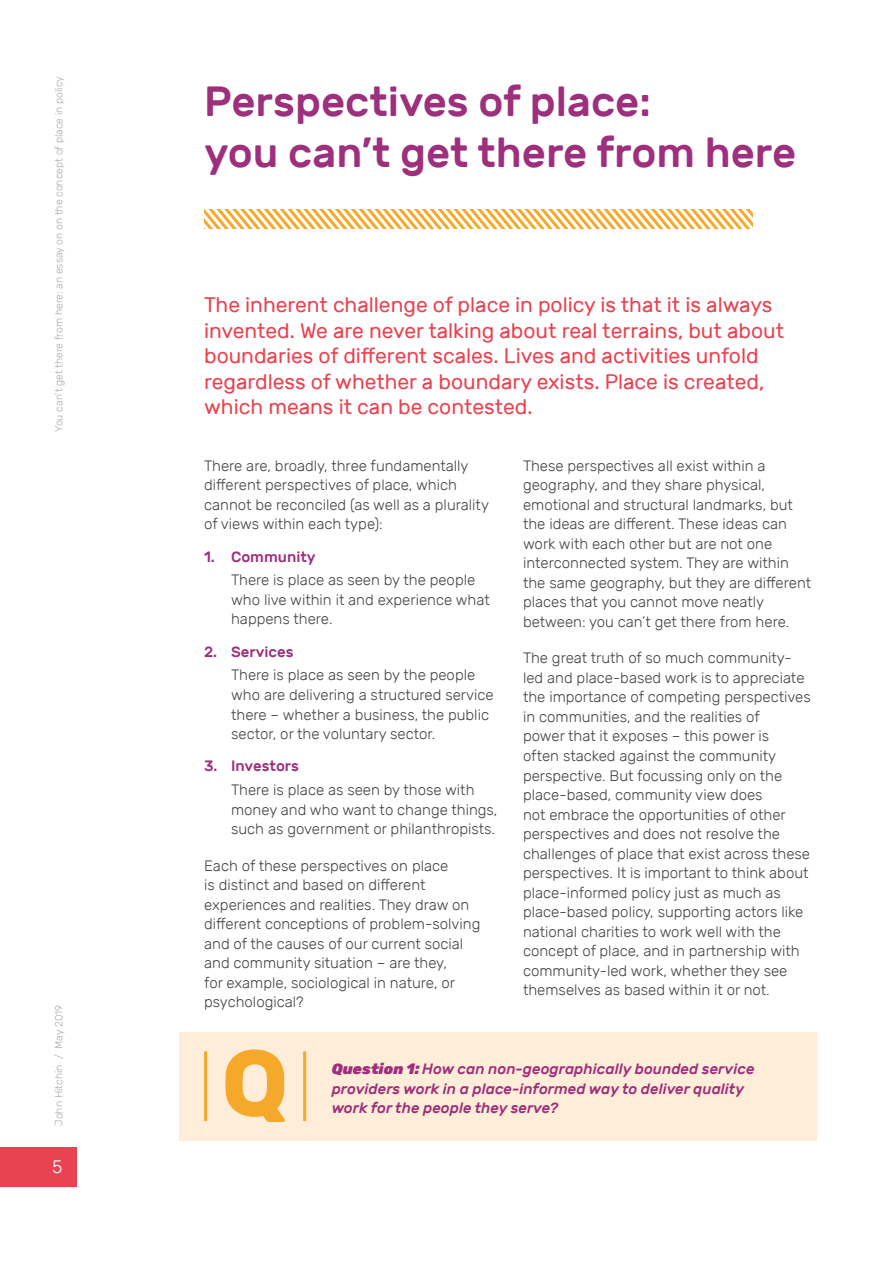
<style>
.page{position:relative;width:893px;height:1263px;background:#fff}
.page>*{position:absolute;margin:0;border:0;box-sizing:border-box;transform-origin:0 0}
.t1{font:500 42px/51px "Rubik";color:#9e2f7c}
.t2{font:21px/25.5px "Rubik";color:#e94250}
.t3{font:300 18px "Rubik";color:#fff}
.t4{font:300 15px/19.5px "Rubik";color:#474442}
.t5{font:italic 500 15px/19.5px "Rubik";color:#9e2f7c}
.t6{font:500 15px "Rubik";color:#9e2f7c}
.t7{font:300 10.5px "Rubik";color:#afaca8}
.s1{font-weight:900}
</style>
<div class="page">
<svg style="left:204px;top:209px;width:549px;height:20px"></svg>
<div style="left:179px;top:1032px;width:637px;height:109px;background:#feeed9"></div>
<svg style="left:225px;top:1049px;width:60px;height:73px"></svg>
<hr style="left:303px;top:1051px;width:3px;height:70px;background:#f5a92b">
<hr style="left:204px;top:1051px;width:3px;height:70px;background:#f5a92b">
<div style="left:0;top:1147px;width:77px;height:39px;background:#e94250"></div>
<p class="t7" style="left:53px;top:432px;width:357px;rotate:-90deg">You can’t get there from here: an essay on on the concept of place in policy</p>
<p class="t7" style="left:53px;top:1126px;width:123px;rotate:-90deg">John Hitchin / May 2019</p>
<p class="t3" style="left:52px;top:1157px;width:12px">5</p>
<h1 class="t1" style="left:204px;top:76px;width:594px">Perspectives of place:<br>you can’t get there from here</h1>
<p class="t2" style="left:204px;top:293px;width:581px">The inherent challenge of place in policy is that it is always invented. We are never talking about real terrains, but about boundaries of different scales. Lives and activities unfold regardless of whether a boundary exists. Place is created, which means it can be contested.</p>
<p class="t4" style="left:204px;top:456px;width:286px">There are, broadly, three fundamentally different perspectives of place, which cannot be reconciled (as well as a plurality of views within each type):</p>
<p class="t6" style="left:204px;top:548px;width:113px">1. Community</p>
<p class="t4" style="left:231px;top:571px;width:260px">There is place as seen by the people who live within it and experience what happens there.</p>
<p class="t6" style="left:204px;top:643px;width:91px">2. Services</p>
<p class="t4" style="left:231px;top:666px;width:264px">There is place as seen by the people who are delivering a structured service there – whether a business, the public sector, or the voluntary sector.</p>
<p class="t6" style="left:204px;top:758px;width:96px">3. Investors</p>
<p class="t4" style="left:231px;top:780px;width:268px">There is place as seen by those with money and who want to change things, such as government or philanthropists.</p>
<p class="t4" style="left:204px;top:856px;width:278px">Each of these perspectives on place<br>is distinct and based on different experiences and realities. They draw on different conceptions of problem-solving and of the causes of our current social and community situation – are they,<br>for example, sociological in nature, or psychological?</p>
<p class="t4" style="left:523px;top:456px;width:290px">These perspectives all exist within a geography, and they share physical, emotional and structural landmarks, but the ideas are different. These ideas can work with each other but are not one interconnected system. They are within the same geography, but they are different places that you cannot move neatly between: you can’t get there from here.</p>
<p class="t4" style="left:523px;top:649px;width:289px">The great truth of so much community&shy;led and place-based work is to appreciate the importance of competing perspectives in communities, and the realities of<br>power that it exposes – this power is<br>often stacked against the community perspective. But focussing only on the place-based, community view does<br>not embrace the opportunities of other perspectives and does not resolve the challenges of place that exist across these perspectives. It is important to think about place-informed policy just as much as place-based policy, supporting actors like national charities to work well with the concept of place, and in partnership with community-led work, whether they see themselves as based within it or not.</p>
<p class="t5" style="left:332px;top:1060px;width:424px"><span class="s1">Question 1:</span> How can non-geographically bounded service providers work in a place-informed way to deliver quality work for the people they serve?</p>
</div>
